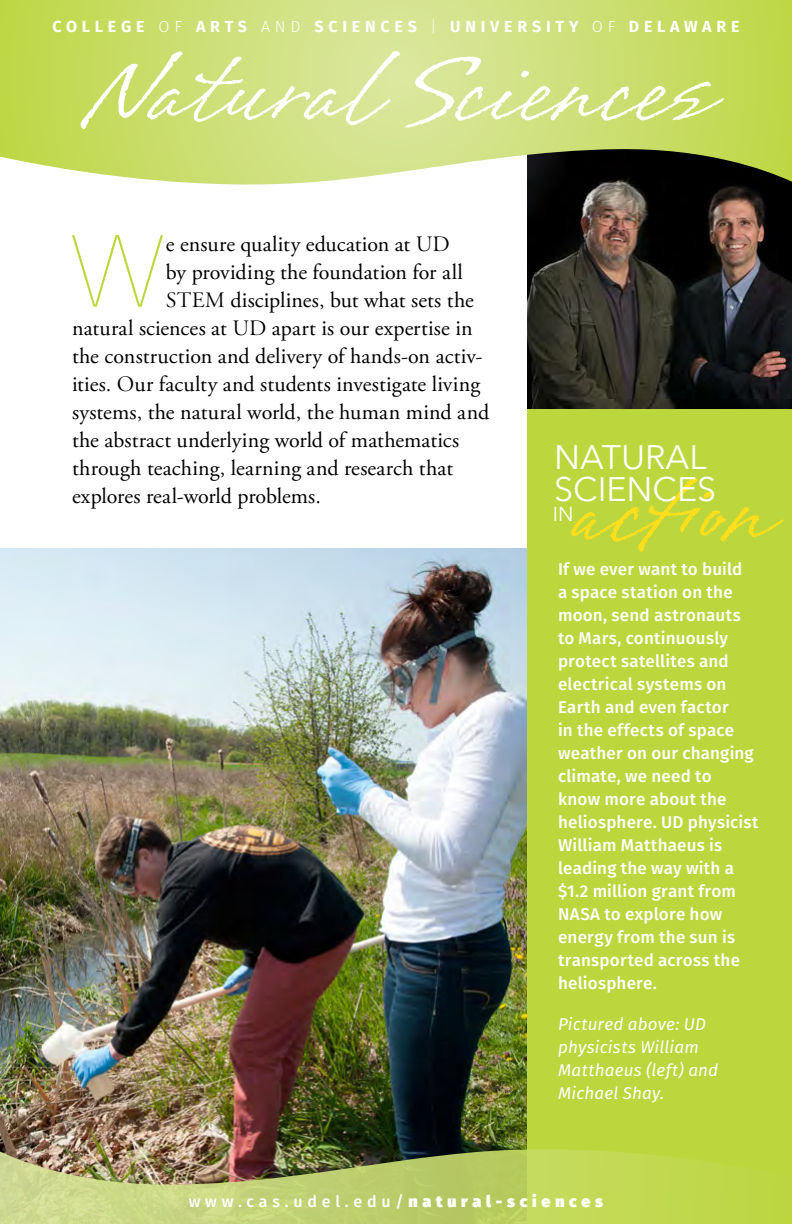
<style>
.page{position:relative;width:792px;height:1224px;background:#fff}
.page>*{position:absolute;margin:0;border:0;box-sizing:border-box;transform-origin:0 0}
.t1{font:200 101px "Avenir Next";color:#bcd63e}
.t2{font:90px "Viento";letter-spacing:-.01em;color:#fff}
.t3{font:34px/32px "Avenir Next";color:#fff}
.t4{font:22px "Adobe Garamond Pro";letter-spacing:.005em;color:#000}
.t5{font:20.2px "Avenir Next";color:#fff}
.t6{font:500 17px/23px "Fira Sans";letter-spacing:.01em;color:#fff}
.t7{font:italic 17px/23px "Fira Sans";letter-spacing:.01em;color:#fff}
.t8{font:700 16px "Fira Sans";letter-spacing:.3em;color:#fff}
.t9{font:500 16px "Fira Sans";letter-spacing:.3em;color:#fff}
.s1{font-weight:300}
.s2{font-weight:200}
.s3{font-weight:900}
</style>
<div class="page">
<img style="left:0;top:548px;width:527px;height:676px">
<div style="left:527px;top:0;width:265px;height:1224px;background:#bcd63e"></div>
<img style="left:527px;top:191px;width:265px;height:217px">
<svg style="left:0;top:0;width:792px;height:191px;background:#c3d374"></svg>
<img style="left:0;top:1141px;width:720px;height:45px">
<svg style="left:570px;top:478px;width:214px;height:74px"></svg>
<p class="t8" style="left:52px;top:16px;width:689px">COLLEGE <span class="s1">OF</span> ARTS <span class="s1">AND</span> SCIENCES <span class="s2">|</span> UNIVERSITY <span class="s1">OF</span> DELAWARE</p>
<h2 class="t2" style="left:80px;top:37px;width:632px">Natural Sciences</h2>
<h1 class="t1" style="left:69px;top:186px;width:98px">W</h1>
<p class="t4" style="left:166px;top:230px;width:286px">e ensure quality education at UD</p>
<p class="t4" style="left:166px;top:259px;width:299px">by providing the foundation for all</p>
<p class="t4" style="left:166px;top:287px;width:310px">STEM disciplines, but what sets the</p>
<p class="t4" style="left:72px;top:315px;width:402px">natural sciences at UD apart is our expertise in</p>
<p class="t4" style="left:72px;top:343px;width:412px">the construction and delivery of hands-on activ-</p>
<p class="t4" style="left:72px;top:371px;width:410px">ities. Our faculty and students investigate living</p>
<p class="t4" style="left:72px;top:399px;width:419px">systems, the natural world, the human mind and</p>
<p class="t4" style="left:72px;top:427px;width:389px">the abstract underlying world of mathematics</p>
<p class="t4" style="left:72px;top:455px;width:383px">through teaching, learning and research that</p>
<p class="t4" style="left:72px;top:483px;width:250px">explores real-world problems.</p>
<h3 class="t3" style="left:554px;top:440px;width:164px">NATURAL<br>SCIENCES</h3>
<p class="t5" style="left:553px;top:497px;width:22px">IN</p>
<p class="t6" style="left:558px;top:557px;width:202px">If we ever want to build<br>a space station on the moon, send astronauts to Mars, continuously protect satellites and electrical systems on<br>Earth and even factor<br>in the effects of space weather on our changing climate, we need to<br>know more about the heliosphere. UD physicist<br>William Matthaeus is leading the way with a $1.2 million grant from<br>NASA to explore how energy from the sun is transported across the heliosphere.</p>
<p class="t7" style="left:558px;top:1012px;width:162px">Pictured above: UD physicists William<br>Matthaeus (left) and<br>Michael Shay.</p>
<p class="t9" style="left:189px;top:1190px;width:416px">www.cas.udel.edu/<span class="s3">natural-sciences</span></p>
</div>
